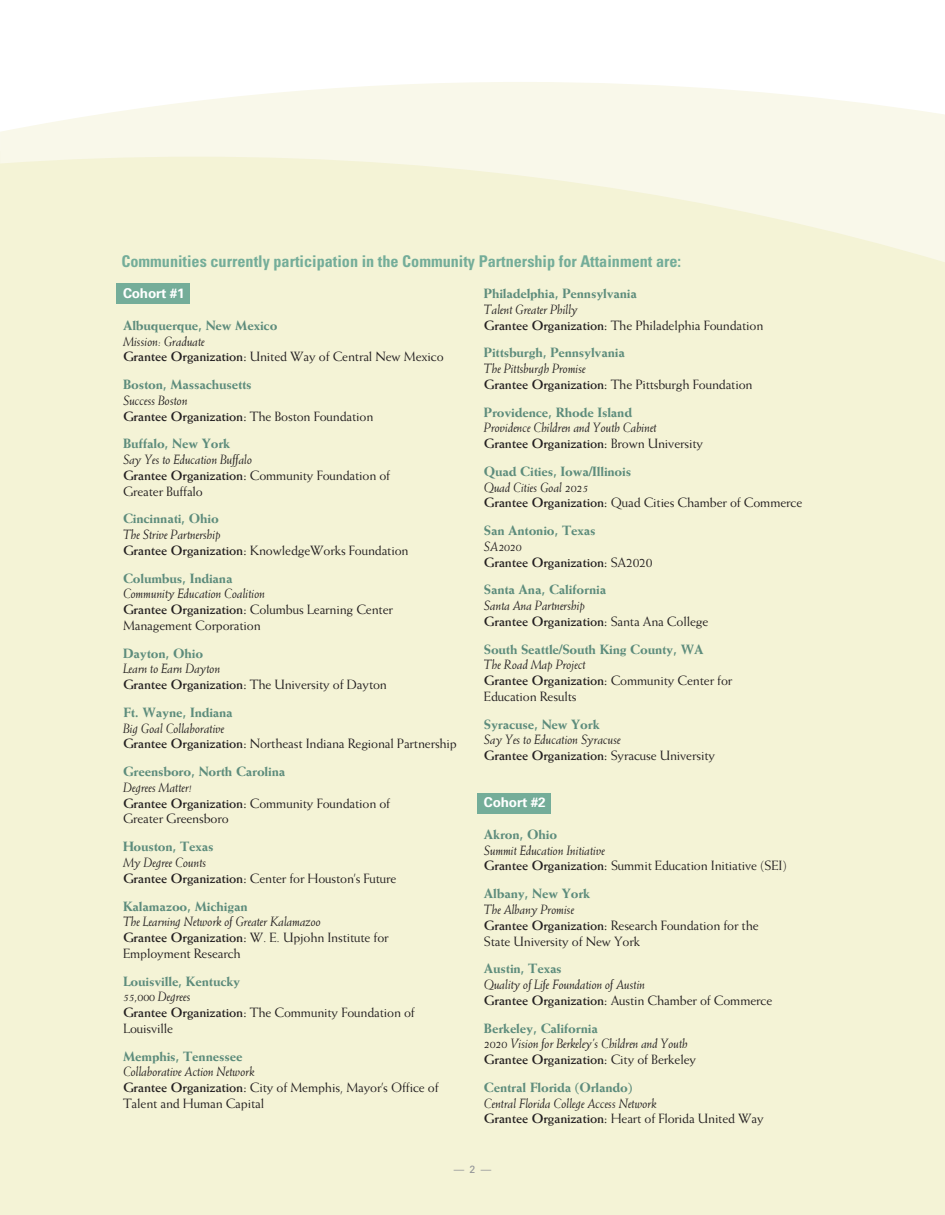
<style>
.page{position:relative;width:945px;height:1215px;background:#fff}
.page>*{position:absolute;margin:0;border:0;box-sizing:border-box;transform-origin:0 0}
.t1{font:700 condensed 16.2px "Univers";color:#74ad99}
.t2{font:13.5px/15.8px "Weiss";letter-spacing:-.015em;color:#231f20}
.t3{font:800 13.5px "Weiss";letter-spacing:-.015em;color:#5d8c7c}
.t4{font:italic 13.5px/15.8px "Weiss";letter-spacing:-.015em;color:#231f20}
.t5{font:700 13.5px/15.8px "Weiss";letter-spacing:-.015em;color:#231f20}
.t6{font:700 13.5px "Univers";letter-spacing:-.015em;color:#fff}
.t7{font:10.5px "Univers";color:#939598}
.s1{font-style:italic}
.s2{font-weight:700}
.s3{font-weight:400;font-style:italic}
.s4{font-weight:400}
.s5{font-weight:700;font-style:normal}
.s6{font-style:normal}
</style>
<div class="page">
<div style="left:0;top:151px;width:945px;height:1064px;background:#f4f3d6"></div>
<svg style="left:0;top:82px;width:945px;height:180px;fill:#f9f8ea"></svg>
<div style="left:116px;top:283px;width:74px;height:21px;background:#74ad99"></div>
<div style="left:477px;top:793px;width:74px;height:21px;background:#74ad99"></div>
<p class="t1" style="left:121px;top:251px;width:561px">Communities currently participation in the Community Partnership for Attainment are:</p>
<p class="t6" style="left:123px;top:285px;width:63px">Cohort #1</p>
<p class="t3" style="left:123px;top:317px;width:156px">Albuquerque, New Mexico</p>
<p class="t2" style="left:123px;top:333px;width:322px"><span class="s1">Mission: Graduate<br></span><span class="s2">Grantee Organization:</span> United Way of Central New Mexico</p>
<p class="t3" style="left:123px;top:376px;width:130px">Boston, Massachusetts</p>
<p class="t5" style="left:123px;top:392px;width:252px"><span class="s3">Success Boston<br></span>Grantee Organization: <span class="s4">The Boston Foundation</span></p>
<p class="t3" style="left:123px;top:436px;width:109px">Buffalo, New York</p>
<p class="t2" style="left:123px;top:451px;width:269px"><span class="s1">Say Yes to Education Buffalo<br></span><span class="s2">Grantee Organization:</span> Community Foundation of<br>Greater Buffalo</p>
<p class="t3" style="left:123px;top:511px;width:97px">Cincinnati, Ohio</p>
<p class="t2" style="left:123px;top:527px;width:287px"><span class="s1">The Strive Partnership<br></span><span class="s2">Grantee Organization:</span> KnowledgeWorks Foundation</p>
<p class="t3" style="left:123px;top:570px;width:111px">Columbus, Indiana</p>
<p class="t2" style="left:123px;top:586px;width:271px"><span class="s1">Community Education Coalition<br></span><span class="s2">Grantee Organization:</span> Columbus Learning Center<br>Management Corporation</p>
<p class="t3" style="left:123px;top:645px;width:82px">Dayton, Ohio</p>
<p class="t2" style="left:123px;top:661px;width:265px"><span class="s1">Learn to Earn Dayton<br></span><span class="s2">Grantee Organization:</span> The University of Dayton</p>
<p class="t3" style="left:123px;top:704px;width:111px">Ft. Wayne, Indiana</p>
<p class="t2" style="left:123px;top:720px;width:335px"><span class="s1">Big Goal Collaborative<br></span><span class="s2">Grantee Organization:</span> Northeast Indiana Regional Partnership</p>
<p class="t3" style="left:123px;top:763px;width:164px">Greensboro, North Carolina</p>
<p class="t2" style="left:123px;top:779px;width:269px"><span class="s1">Degrees Matter!<br></span><span class="s2">Grantee Organization:</span> Community Foundation of<br>Greater Greensboro</p>
<p class="t3" style="left:123px;top:838px;width:92px">Houston, Texas</p>
<p class="t2" style="left:123px;top:854px;width:275px"><span class="s1">My Degree Counts<br></span><span class="s2">Grantee Organization:</span> Center for Houston’s Future</p>
<p class="t3" style="left:123px;top:898px;width:126px">Kalamazoo, Michigan</p>
<p class="t2" style="left:123px;top:914px;width:267px"><span class="s1">The Learning Network of Greater Kalamazoo<br></span><span class="s2">Grantee Organization:</span> W. E. Upjohn Institute for<br>Employment Research</p>
<p class="t3" style="left:123px;top:973px;width:119px">Louisville, Kentucky</p>
<p class="t2" style="left:123px;top:989px;width:293px"><span class="s1">55,000 Degrees<br></span><span class="s2">Grantee Organization:</span> The Community Foundation of<br>Louisville</p>
<p class="t3" style="left:123px;top:1048px;width:121px">Memphis, Tennessee</p>
<p class="t2" style="left:123px;top:1064px;width:317px"><span class="s1">Collaborative Action Network<br></span><span class="s2">Grantee Organization:</span> City of Memphis, Mayor’s Office of<br>Talent and Human Capital</p>
<p class="t3" style="left:484px;top:285px;width:155px">Philadelphia, Pennsylvania</p>
<p class="t2" style="left:484px;top:301px;width:281px"><span class="s1">Talent Greater Philly<br></span><span class="s2">Grantee Organization:</span> The Philadelphia Foundation</p>
<p class="t3" style="left:484px;top:345px;width:142px">Pittsburgh, Pennsylvania</p>
<p class="t2" style="left:484px;top:360px;width:270px"><span class="s1">The Pittsburgh Promise<br></span><span class="s2">Grantee Organization:</span> The Pittsburgh Foundation</p>
<p class="t3" style="left:484px;top:404px;width:150px">Providence, Rhode Island</p>
<p class="t4" style="left:484px;top:420px;width:221px">Providence Children and Youth Cabinet<br><span class="s5">Grantee Organization:</span> <span class="s6">Brown University</span></p>
<p class="t3" style="left:484px;top:463px;width:149px">Quad Cities, Iowa/Illinois</p>
<p class="t2" style="left:484px;top:479px;width:320px"><span class="s1">Quad Cities Goal 2025<br></span><span class="s2">Grantee Organization:</span> Quad Cities Chamber of Commerce</p>
<p class="t3" style="left:484px;top:522px;width:113px">San Antonio, Texas</p>
<p class="t5" style="left:484px;top:538px;width:170px"><span class="s3">SA2020<br></span>Grantee Organization: <span class="s4">SA2020</span></p>
<p class="t3" style="left:484px;top:582px;width:124px">Santa Ana, California</p>
<p class="t5" style="left:484px;top:597px;width:226px"><span class="s3">Santa Ana Partnership<br></span>Grantee Organization: <span class="s4">Santa Ana College</span></p>
<p class="t3" style="left:484px;top:641px;width:221px">South Seattle/South King County, WA</p>
<p class="t2" style="left:484px;top:657px;width:250px"><span class="s1">The Road Map Project<br></span><span class="s2">Grantee Organization:</span> Community Center for<br>Education Results</p>
<p class="t3" style="left:484px;top:716px;width:117px">Syracuse, New York</p>
<p class="t4" style="left:484px;top:732px;width:233px">Say Yes to Education Syracuse<br><span class="s5">Grantee Organization:</span> <span class="s6">Syracuse University</span></p>
<p class="t6" style="left:484px;top:795px;width:63px">Cohort #2</p>
<p class="t3" style="left:484px;top:826px;width:75px">Akron, Ohio</p>
<p class="t2" style="left:484px;top:842px;width:304px"><span class="s1">Summit Education Initiative<br></span><span class="s2">Grantee Organization:</span> Summit Education Initiative (SEI)</p>
<p class="t3" style="left:484px;top:885px;width:108px">Albany, New York</p>
<p class="t2" style="left:484px;top:901px;width:276px"><span class="s1">The Albany Promise<br></span><span class="s2">Grantee Organization:</span> Research Foundation for the<br>State University of New York</p>
<p class="t3" style="left:484px;top:960px;width:79px">Austin, Texas</p>
<p class="t4" style="left:484px;top:976px;width:290px">Quality of Life Foundation of Austin<br><span class="s5">Grantee Organization:</span> <span class="s6">Austin Chamber of Commerce</span></p>
<p class="t3" style="left:484px;top:1020px;width:115px">Berkeley, California</p>
<p class="t4" style="left:484px;top:1036px;width:214px">2020 Vision for Berkeley’s Children and Youth<br><span class="s5">Grantee Organization:</span> <span class="s6">City of Berkeley</span></p>
<p class="t3" style="left:484px;top:1079px;width:150px">Central Florida (Orlando)</p>
<p class="t4" style="left:484px;top:1095px;width:281px">Central Florida College Access Network<br><span class="s5">Grantee Organization:</span> <span class="s6">Heart of Florida United Way</span></p>
<p class="t7" style="left:454px;top:1164px;width:39px">— 2 —</p>
</div>
